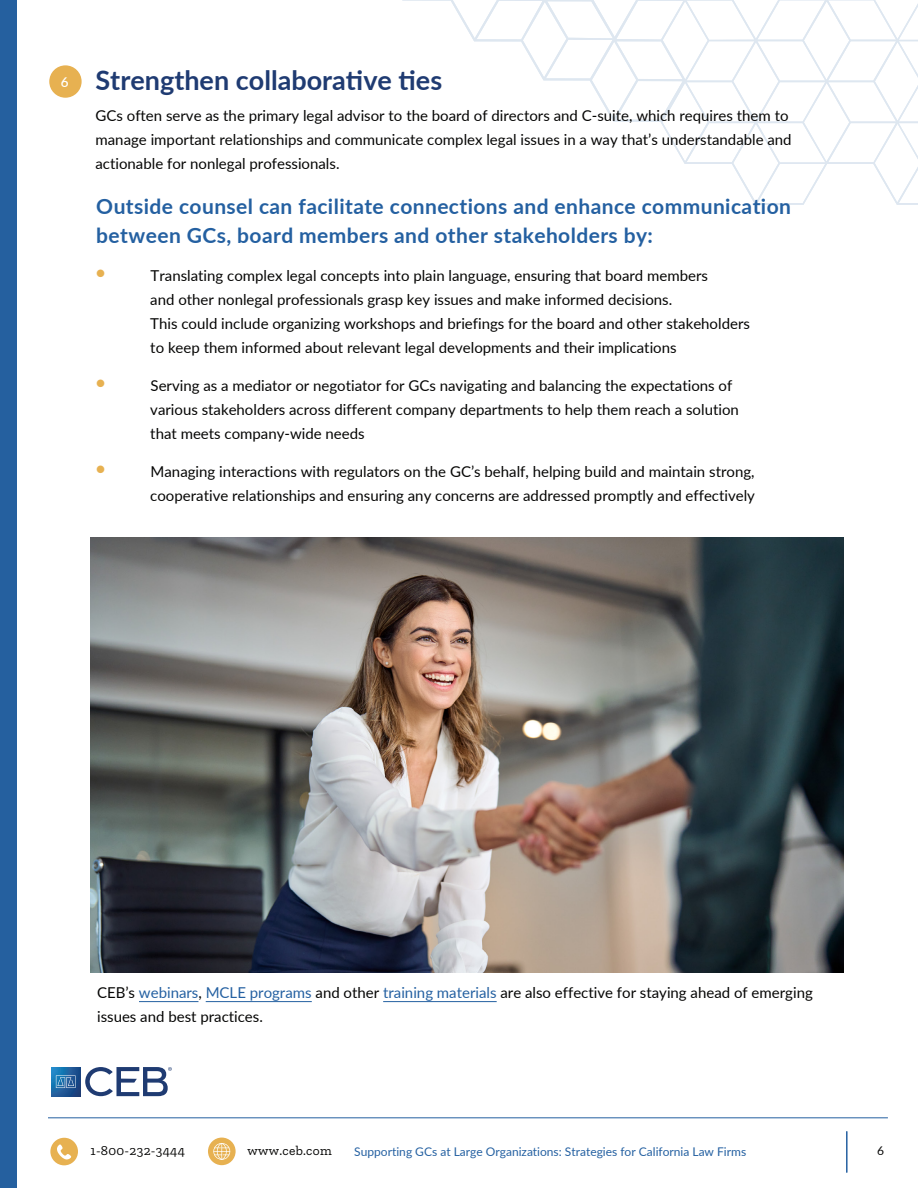
<style>
.page{position:relative;width:918px;height:1188px;background:#fff}
.page>*{position:absolute;margin:0;border:0;box-sizing:border-box;transform-origin:0 0}
.t1{font:700 27px "Lato";color:#1f3b72}
.t2{font:700 21px/28.8px "Lato";letter-spacing:.02em;color:#2460a1}
.t3{font:15px/24px "Lato";color:#050504}
.t4{font:700 15px "Lato";color:#e7b151}
.t5{font:13.5px "Zilla Slab";letter-spacing:.02em;color:#050504}
.t6{font:600 13.5px "Lato";color:#fff}
.t7{font:12px "Lato";color:#2460a1}
.t8{font:12px "Lato";color:#050504}
.s1{color:#2460a1}
</style>
<div class="page">
<div style="left:0;top:0;width:16px;height:1188px;background:#25609f"></div>
<hr style="left:139px;top:1001px;width:59px;height:1px;background:#2460a1">
<hr style="left:206px;top:1001px;width:106px;height:1px;background:#2460a1">
<hr style="left:383px;top:1001px;width:114px;height:1px;background:#2460a1">
<img style="left:91px;top:537px;width:752px;height:436px">
<hr style="left:846px;top:1131px;width:1px;height:42px;background:#2460a1">
<svg style="left:402px;top:0;width:516px;height:205px"></svg>
<div style="left:49px;top:65px;width:33px;height:33px;background:#e7b151;border-radius:50%"></div>
<hr style="left:48px;top:1117px;width:840px;height:1px;background:#2460a1">
<svg style="left:51px;top:1067px;width:29px;height:29px"></svg>
<svg style="left:56px;top:1075px;width:20px;height:13px"></svg>
<svg style="left:85px;top:1067px;width:87px;height:29px"></svg>
<hr style="left:847px;top:1131px;width:1px;height:42px;background:#2460a1">
<div style="left:50px;top:1138px;width:28px;height:27px;background:#e7b151;border-radius:50%"></div>
<svg style="left:57px;top:1144px;width:14px;height:16px"></svg>
<div style="left:208px;top:1138px;width:28px;height:27px;background:#e7b151;border-radius:50%"></div>
<svg style="left:213px;top:1143px;width:17px;height:17px"></svg>
<p class="t6" style="left:61px;top:72px;width:9px">6</p>
<h1 class="t1" style="left:96px;top:60px;width:348px">Strengthen collaborative ties</h1>
<p class="t3" style="left:96px;top:103px;width:698px">GCs often serve as the primary legal advisor to the board of directors and C-suite, which requires them to manage important relationships and communicate complex legal issues in a way that’s understandable and actionable for nonlegal professionals.</p>
<h2 class="t2" style="left:96px;top:191px;width:696px">Outside counsel can facilitate connections and enhance communication between GCs, board members and other stakeholders by:</h2>
<p class="t4" style="left:96px;top:262px;width:10px">●</p>
<p class="t3" style="left:150px;top:263px;width:601px">Translating complex legal concepts into plain language, ensuring that board members<br>and other nonlegal professionals grasp key issues and make informed decisions.<br>This could include organizing workshops and briefings for the board and other stakeholders to keep them informed about relevant legal developments and their implications</p>
<p class="t4" style="left:96px;top:371px;width:10px">●</p>
<p class="t3" style="left:150px;top:373px;width:590px">Serving as a mediator or negotiator for GCs navigating and balancing the expectations of various stakeholders across different company departments to help them reach a solution that meets company-wide needs</p>
<p class="t4" style="left:96px;top:457px;width:10px">●</p>
<p class="t3" style="left:150px;top:459px;width:606px">Managing interactions with regulators on the GC’s behalf, helping build and maintain strong, cooperative relationships and ensuring any concerns are addressed promptly and effectively</p>
<p class="t3" style="left:97px;top:980px;width:717px">CEB’s <span class="s1">webinars</span>, <span class="s1">MCLE programs</span> and other <span class="s1">training materials</span> are also effective for staying ahead of emerging issues and best practices.</p>
<p class="t5" style="left:91px;top:1143px;width:96px">1-800-232-3444</p>
<p class="t5" style="left:248px;top:1143px;width:86px">www.ceb.com</p>
<p class="t7" style="left:354px;top:1143px;width:393px">Supporting GCs at Large Organizations: Strategies for California Law Firms</p>
<p class="t8" style="left:877px;top:1143px;width:8px">6</p>
</div>
